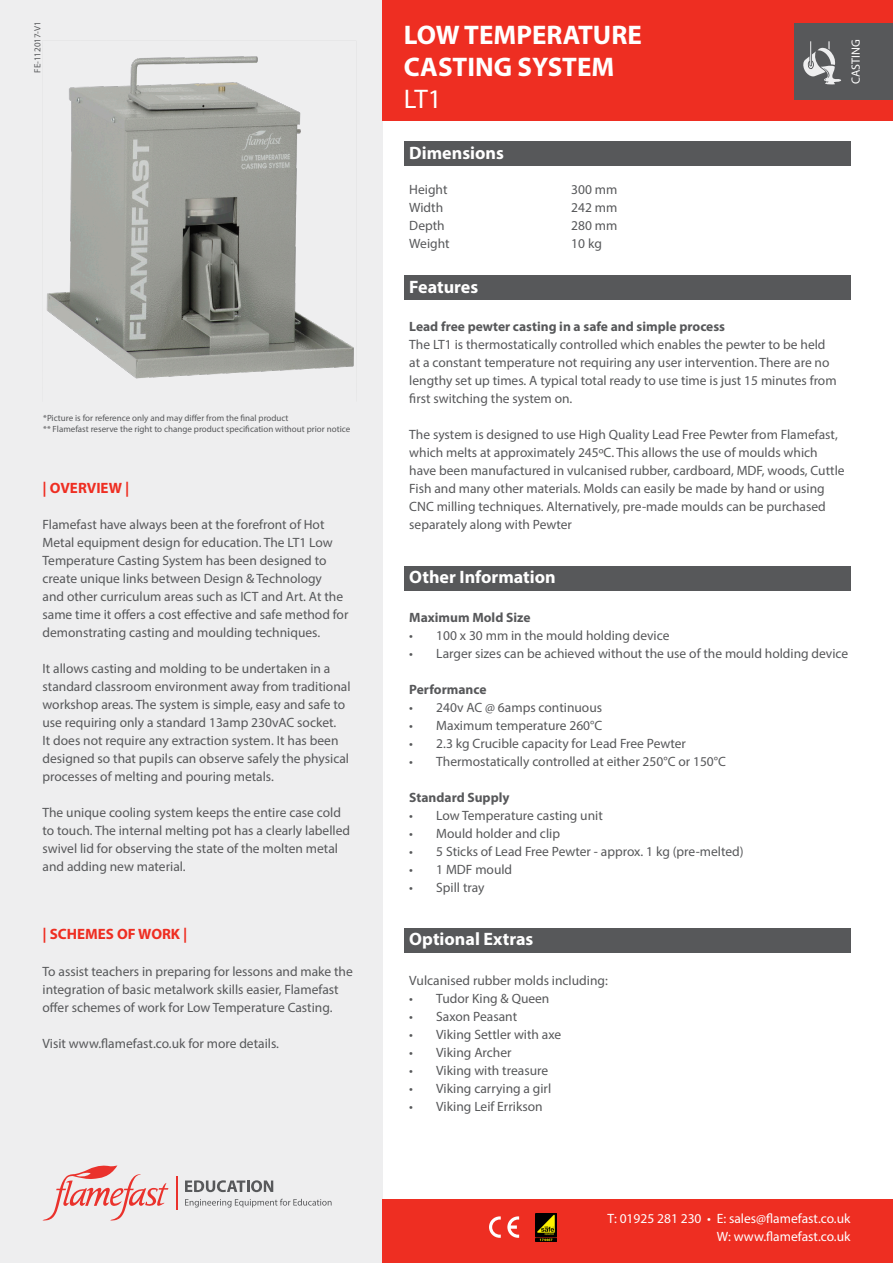
<style>
.page{position:relative;width:893px;height:1263px;background:#fff}
.page>*{position:absolute;margin:0;border:0;box-sizing:border-box;transform-origin:0 0}
.t1{font:700 27px "Myriad Pro";color:#fff}
.t2{font:27px "Myriad Pro";color:#fff}
.t3{font:700 18px "Myriad Pro";color:#fff}
.t4{font:700 15px "Myriad Pro";color:#ee2e22}
.Body_Text{font:13.5px/18px "Myriad Pro";color:#57585a}
.Body_Text-2{font:700 13.5px "Myriad Pro";color:#57585a}
.t5{font:13.5px/18px "Myriad Pro";color:#fff;text-align:right}
.t6{font:12px "Myriad Pro";color:#fff}
.t7{font:9px "Myriad Pro";color:#57585a}
</style>
<div class="page">
<div style="left:0;top:0;width:383px;height:1263px;background:#eeeeef"></div>
<div style="left:383px;top:0;width:510px;height:121px;background:#ee2e22"></div>
<div style="left:383px;top:1199px;width:510px;height:64px;background:#ee2e22"></div>
<svg style="left:185px;top:1199px;width:147px;height:8px"></svg>
<svg style="left:185px;top:1180px;width:88px;height:12px"></svg>
<hr style="left:176px;top:1176px;width:1px;height:33px;background:#ea322c">
<svg style="left:43px;top:1165px;width:125px;height:55px"></svg>
<div style="left:794px;top:23px;width:99px;height:77px;background:#57585a"></div>
<svg style="left:489px;top:1216px;width:12px;height:22px"></svg>
<svg style="left:507px;top:1216px;width:12px;height:22px"></svg>
<img style="left:535px;top:1214px;width:21px;height:27px">
<div style="left:404px;top:141px;width:446px;height:24px;background:#57585a"></div>
<div style="left:404px;top:276px;width:446px;height:24px;background:#57585a"></div>
<div style="left:404px;top:567px;width:446px;height:24px;background:#57585a"></div>
<div style="left:404px;top:928px;width:446px;height:24px;background:#57585a"></div>
<img style="left:46px;top:56px;width:308px;height:323px">
<svg style="left:803px;top:41px;width:38px;height:44px"></svg>
<p class="t7" style="left:32px;top:73px;width:53px;rotate:-90deg">FE-112017-V1</p>
<p class="t1" style="left:404px;top:17px;width:239px">LOW TEMPERATURE</p>
<p class="t1" style="left:404px;top:49px;width:212px">CASTING SYSTEM</p>
<p class="t2" style="left:404px;top:83px;width:39px">LT1</p>
<p class="t3" style="left:409px;top:141px;width:96px">Dimensions</p>
<p class="Body_Text" style="left:409px;top:180px;width:40px">Height</p>
<p class="Body_Text" style="left:571px;top:180px;width:48px">300 mm</p>
<p class="Body_Text" style="left:409px;top:198px;width:35px">Width</p>
<p class="Body_Text" style="left:571px;top:198px;width:48px">242 mm</p>
<p class="Body_Text" style="left:409px;top:216px;width:37px">Depth</p>
<p class="Body_Text" style="left:571px;top:216px;width:48px">280 mm</p>
<p class="Body_Text" style="left:409px;top:234px;width:42px">Weight</p>
<p class="Body_Text" style="left:571px;top:234px;width:32px">10 kg</p>
<p class="t3" style="left:409px;top:275px;width:70px">Features</p>
<p class="t6" style="left:848px;top:84px;width:46px;rotate:-90deg">CASTING</p>
<p class="t7" style="left:43px;top:413px;width:247px">*Picture is for reference only and may differ from the final product</p>
<p class="t7" style="left:43px;top:424px;width:308px">** Flamefast reserve the right to change product specification without prior notice</p>
<p class="t4" style="left:43px;top:478px;width:88px">| OVERVIEW |</p>
<p class="Body_Text" style="left:43px;top:515px;width:307px">Flamefast have always been at the forefront of Hot Metal equipment design for education. The LT1 Low Temperature Casting System has been designed to create unique links between Design &amp; Technology<br>and other curriculum areas such as ICT and Art. At the same time it offers a cost effective and safe method for demonstrating casting and moulding techniques.</p>
<p class="Body_Text" style="left:43px;top:659px;width:310px">It allows casting and molding to be undertaken in a standard classroom environment away from traditional workshop areas. The system is simple, easy and safe to use requiring only a standard 13amp 230vAC socket.<br>It does not require any extraction system. It has been designed so that pupils can observe safely the physical processes of melting and pouring metals.</p>
<p class="Body_Text" style="left:43px;top:803px;width:309px">The unique cooling system keeps the entire case cold to touch. The internal melting pot has a clearly labelled swivel lid for observing the state of the molten metal and adding new material.</p>
<p class="t4" style="left:43px;top:924px;width:146px">| SCHEMES OF WORK |</p>
<p class="Body_Text" style="left:43px;top:962px;width:312px">To assist teachers in preparing for lessons and make the integration of basic metalwork skills easier, Flamefast offer schemes of work for Low Temperature Casting.</p>
<p class="Body_Text" style="left:43px;top:1034px;width:238px">Visit www.flamefast.co.uk for more details.</p>
<p class="Body_Text-2" style="left:409px;top:318px;width:317px">Lead free pewter casting in a safe and simple process</p>
<p class="Body_Text" style="left:409px;top:336px;width:429px">The LT1 is thermostatically controlled which enables the pewter to be held at a constant temperature not requiring any user intervention. There are no lengthy set up times. A typical total ready to use time is just 15 minutes from first switching the system on.</p>
<p class="Body_Text" style="left:409px;top:426px;width:437px">The system is designed to use High Quality Lead Free Pewter from Flamefast, which melts at approximately 245ºC. This allows the use of moulds which have been manufactured in vulcanised rubber, cardboard, MDF, woods, Cuttle Fish and many other materials. Molds can easily be made by hand or using CNC milling techniques. Alternatively, pre-made moulds can be purchased separately along with Pewter</p>
<p class="t3" style="left:409px;top:565px;width:148px">Other Information</p>
<p class="Body_Text-2" style="left:409px;top:608px;width:123px">Maximum Mold Size</p>
<p class="Body_Text" style="left:409px;top:626px;width:262px">• 100 x 30 mm in the mould holding device</p>
<p class="Body_Text" style="left:409px;top:644px;width:441px">• Larger sizes can be achieved without the use of the mould holding device</p>
<p class="Body_Text-2" style="left:409px;top:680px;width:79px">Performance</p>
<p class="Body_Text" style="left:409px;top:698px;width:194px">• 240v AC @ 6amps continuous</p>
<p class="Body_Text" style="left:409px;top:716px;width:195px">• Maximum temperature 260°C</p>
<p class="Body_Text" style="left:409px;top:734px;width:278px">• 2.3 kg Crucible capacity for Lead Free Pewter</p>
<p class="Body_Text" style="left:409px;top:752px;width:318px">• Thermostatically controlled at either 250°C or 150°C</p>
<p class="Body_Text-2" style="left:409px;top:788px;width:102px">Standard Supply</p>
<p class="Body_Text" style="left:409px;top:806px;width:195px">• Low Temperature casting unit</p>
<p class="Body_Text" style="left:409px;top:824px;width:152px">• Mould holder and clip</p>
<p class="Body_Text" style="left:409px;top:842px;width:336px">• 5 Sticks of Lead Free Pewter - approx. 1 kg (pre-melted)</p>
<p class="Body_Text" style="left:409px;top:860px;width:104px">• 1 MDF mould</p>
<p class="Body_Text" style="left:409px;top:878px;width:77px">• Spill tray</p>
<p class="t3" style="left:409px;top:927px;width:126px">Optional Extras</p>
<p class="Body_Text" style="left:409px;top:972px;width:200px">Vulcanised rubber molds including:</p>
<p class="Body_Text" style="left:409px;top:990px;width:142px">• Tudor King &amp; Queen</p>
<p class="Body_Text" style="left:409px;top:1008px;width:109px">• Saxon Peasant</p>
<p class="Body_Text" style="left:409px;top:1026px;width:153px">• Viking Settler with axe</p>
<p class="Body_Text" style="left:409px;top:1044px;width:104px">• Viking Archer</p>
<p class="Body_Text" style="left:409px;top:1062px;width:140px">• Viking with treasure</p>
<p class="Body_Text" style="left:409px;top:1080px;width:143px">• Viking carrying a girl</p>
<p class="Body_Text" style="left:409px;top:1098px;width:135px">• Viking Leif Errikson</p>
<p class="t5" style="left:608px;top:1209px;width:244px">T: 01925 281 230 • E: sales@flamefast.co.uk<br>W: www.flamefast.co.uk</p>
</div>
